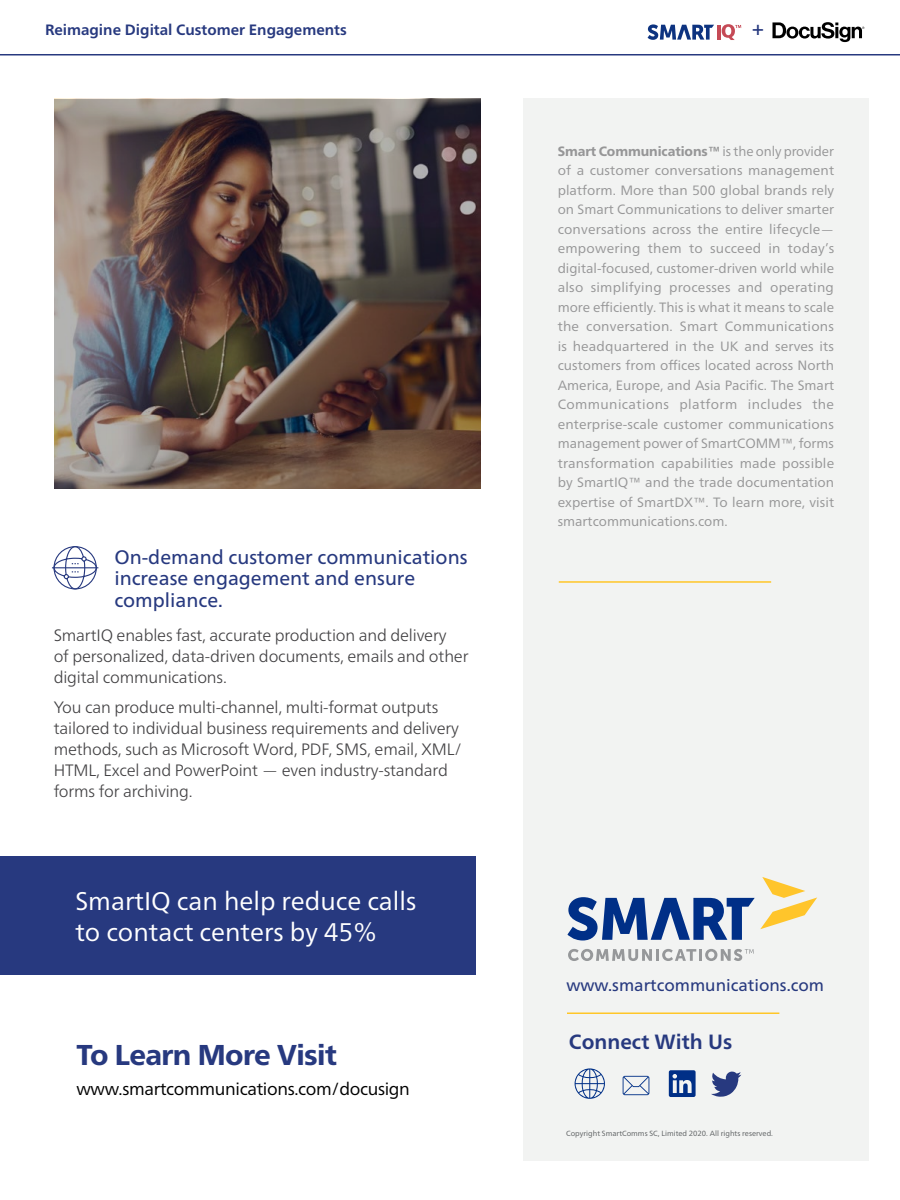
<style>
.page{position:relative;width:900px;height:1200px;background:#fff}
.page>*{position:absolute;margin:0;border:0;box-sizing:border-box;transform-origin:0 0}
.t1{font:800 28.65px "Frutiger Neue LT Pro";letter-spacing:-.02em;color:#27397f}
.t2{font:25.5px/30.6px "Frutiger Neue LT Pro";color:#fff}
.t3{font:700 20.7px "Frutiger Neue LT Pro";color:#27397f}
.t4{font:20.25px "Frutiger Neue LT Pro";color:#27397f}
.t5{font:19.5px/21.6px "Frutiger Neue LT Pro";color:#27397f}
.t6{font:17.55px "Frutiger Neue LT Pro";letter-spacing:-.02em;color:#000}
.t7{font:16.8px "Frutiger Neue LT Pro";color:#27397f}
.t8{font:300 16.5px/21px "Frutiger Neue LT Pro";letter-spacing:-.01em;color:#414042}
.t9{font:700 15px "Frutiger Neue LT Pro";color:#27397f}
.t10{font:13.5px/19.5px "Frutiger Neue LT Pro";color:#969697;text-align:justify}
.t11{font:7.5px "Frutiger Neue LT Pro";color:#5c5f61}
.s1{font-weight:800}
</style>
<div class="page">
<div style="left:0;top:856px;width:476px;height:119px;background:#27397f"></div>
<div style="left:523px;top:98px;width:345px;height:1063px;background:#f2f3f2"></div>
<hr style="left:52px;top:567px;width:46px;height:1px;background:#27397f">
<svg style="left:53px;top:546px;width:44px;height:44px"></svg>
<svg style="left:568px;top:949px;width:186px;height:12px"></svg>
<svg style="left:567px;top:877px;width:250px;height:64px"></svg>
<svg style="left:575px;top:1068px;width:30px;height:31px"></svg>
<svg style="left:623px;top:1076px;width:26px;height:19px"></svg>
<svg style="left:669px;top:1070px;width:27px;height:27px"></svg>
<svg style="left:711px;top:1071px;width:30px;height:26px"></svg>
<hr style="left:559px;top:581px;width:212px;height:2px;background:#ffc628">
<svg style="left:772px;top:22px;width:92px;height:20px"></svg>
<hr style="left:717px;top:25px;width:3px;height:15px;background:#c54a56">
<svg style="left:722px;top:24px;width:19px;height:16px"></svg>
<svg style="left:648px;top:24px;width:66px;height:16px"></svg>
<hr style="left:0;top:54px;width:900px;height:1px;background:#27397f">
<img style="left:54px;top:99px;width:426px;height:389px">
<hr style="left:567px;top:1012px;width:212px;height:2px;background:#ffc628">
<p class="t9" style="left:45px;top:21px;width:303px">Reimagine Digital Customer Engagements</p>
<h3 class="t4" style="left:752px;top:15px;width:13px">+</h3>
<h3 class="t5" style="left:114px;top:546px;width:355px">On-demand customer communications increase engagement and ensure compliance.</h3>
<p class="t8" style="left:54px;top:625px;width:416px">SmartIQ enables fast, accurate production and delivery<br>of personalized, data-driven documents, emails and other digital communications.</p>
<p class="t8" style="left:54px;top:696px;width:410px">You can produce multi-channel, multi-format outputs tailored to individual business requirements and delivery methods, such as Microsoft Word, PDF, SMS, email, XML/ HTML, Excel and PowerPoint — even industry-standard forms for archiving.</p>
<h2 class="t2" style="left:75px;top:886px;width:343px">SmartIQ can help reduce calls to contact centers by 45%</h2>
<h1 class="t1" style="left:76px;top:1038px;width:262px">To Learn More Visit</h1>
<p class="t6" style="left:76px;top:1078px;width:335px">www.smartcommunications.com/docusign</p>
<p class="t10" style="left:558px;top:141px;width:278px"><span class="s1">Smart Communications™</span> is the only provider of a customer conversations management platform. More than 500 global brands rely on Smart Communications to deliver smarter conversations across the entire lifecycle— empowering them to succeed in today’s digital-focused, customer-driven world while also simplifying processes and operating more efficiently. This is what it means to scale the conversation. Smart Communications is headquartered in the UK and serves its customers from offices located across North America, Europe, and Asia Pacific. The Smart Communications platform includes the enterprise-scale customer communications management power of SmartCOMM™️, forms transformation capabilities made possible by SmartIQ™️ and the trade documentation expertise of SmartDX™️. To learn more, visit smartcommunications.com.</p>
<p class="t7" style="left:566px;top:974px;width:259px">www.smartcommunications.com</p>
<h3 class="t3" style="left:569px;top:1030px;width:165px">Connect With Us</h3>
<p class="t11" style="left:566px;top:1128px;width:208px">Copyright SmartComms SC, Limited 2020. All rights reserved.</p>
</div>
